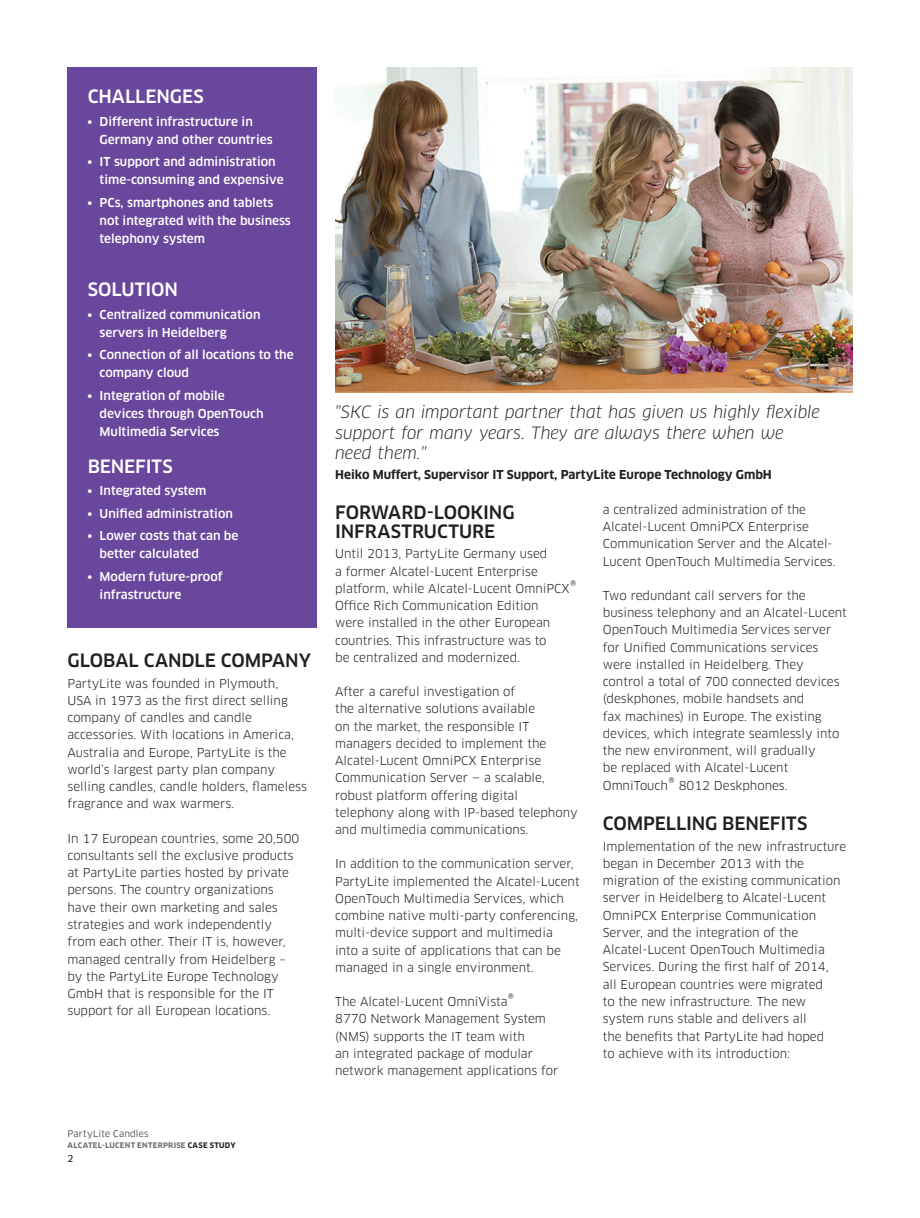
<style>
.page{position:relative;width:920px;height:1218px;background:#fff}
.page>*{position:absolute;margin:0;border:0;box-sizing:border-box;transform-origin:0 0}
.Head_1{font:500 18px/19.5px "Clan OT";letter-spacing:-.005em;color:#231f20}
.Side_bar_white_Head{font:500 18px "Clan OT";letter-spacing:-.005em;color:#fff}
.Side_bar_white_bulle{font:italic 16.5px/20.2px "Clan OT";color:#231f20}
.Body{font:12px/17.2px "Clan OT";color:#231f20}
.t1{font:500 12px/18px "Clan OT";color:#fff}
.Side_bar_white_bulle-2{font:700 12px "Clan OT";color:#231f20}
.Footer_-_title___pag{font:9px "Clan OT";letter-spacing:.025em;color:#231f20}
.t2{font:700 7.5px "Clan OT";letter-spacing:.035em;color:#6c6d70}
.s1{color:#231f20}
.s2{font-size:15px}
</style>
<div class="page">
<div style="left:68px;top:68px;width:249px;height:559px;background:#69479c"></div>
<img style="left:335px;top:68px;width:517px;height:325px">
<p class="Side_bar_white_Head" style="left:88px;top:86px;width:117px">CHALLENGES</p>
<p class="t1" style="left:100px;top:112px;width:175px;text-indent:-12px">• Different infrastructure in<br>Germany and other countries</p>
<p class="t1" style="left:100px;top:153px;width:186px;text-indent:-12px">• IT support and administration time-consuming and expensive</p>
<p class="t1" style="left:100px;top:193px;width:193px;text-indent:-12px">• PCs, smartphones and tablets not integrated with the business telephony system</p>
<p class="Side_bar_white_Head" style="left:88px;top:279px;width:92px">SOLUTION</p>
<p class="t1" style="left:100px;top:305px;width:162px;text-indent:-12px">• Centralized communication servers in Heidelberg</p>
<p class="t1" style="left:100px;top:346px;width:196px;text-indent:-12px">• Connection of all locations to the company cloud</p>
<p class="t1" style="left:100px;top:386px;width:166px;text-indent:-12px">• Integration of mobile devices through OpenTouch<br>Multimedia Services</p>
<p class="Side_bar_white_Head" style="left:88px;top:455px;width:87px">BENEFITS</p>
<p class="t1" style="left:88px;top:482px;width:120px">• Integrated system</p>
<p class="t1" style="left:88px;top:504px;width:147px">• Unified administration</p>
<p class="t1" style="left:100px;top:527px;width:140px;text-indent:-12px">• Lower costs that can be better calculated</p>
<p class="t1" style="left:100px;top:567px;width:125px;text-indent:-12px">• Modern future-proof infrastructure</p>
<p class="Head_1" style="left:68px;top:651px;width:245px">GLOBAL CANDLE COMPANY</p>
<p class="Body" style="left:68px;top:674px;width:241px">PartyLite was founded in Plymouth,<br>USA in 1973 as the first direct selling company of candles and candle accessories. With locations in America, Australia and Europe, PartyLite is the world’s largest party plan company selling candles, candle holders, flameless fragrance and wax warmers.</p>
<p class="Body" style="left:68px;top:829px;width:233px">In 17 European countries, some 20,500 consultants sell the exclusive products at PartyLite parties hosted by private persons. The country organizations have their own marketing and sales strategies and work independently from each other. Their IT is, however, managed centrally from Heidelberg – by the PartyLite Europe Technology GmbH that is responsible for the IT support for all European locations.</p>
<p class="Footer_-_title___pag" style="left:68px;top:1128px;width:83px">PartyLite Candles</p>
<p class="t2" style="left:68px;top:1141px;width:170px">ALCATEL-LUCENT ENTERPRISE <span class="s1">CASE STUDY</span></p>
<p class="Footer_-_title___pag" style="left:68px;top:1152px;width:7px">2</p>
<p class="Side_bar_white_bulle" style="left:335px;top:402px;width:486px">"SKC is an important partner that has given us highly flexible support for many years. They are always there when we need them."</p>
<p class="Side_bar_white_bulle-2" style="left:335px;top:468px;width:438px">Heiko Muffert, Supervisor IT Support, PartyLite Europe Technology GmbH</p>
<p class="Head_1" style="left:335px;top:502px;width:181px">FORWARD-LOOKING<br>INFRASTRUCTURE</p>
<p class="Body" style="left:335px;top:545px;width:243px">Until 2013, PartyLite Germany used<br>a former Alcatel-Lucent Enterprise platform, while Alcatel-Lucent OmniPCX<span class="s2">® </span>Office Rich Communication Edition<br>were installed in the other European countries. This infrastructure was to<br>be centralized and modernized.</p>
<p class="Body" style="left:335px;top:683px;width:244px">After a careful investigation of<br>the alternative solutions available<br>on the market, the responsible IT managers decided to implement the Alcatel-Lucent OmniPCX Enterprise Communication Server — a scalable, robust platform offering digital telephony along with IP-based telephony and multimedia communications.</p>
<p class="Body" style="left:335px;top:855px;width:246px">In addition to the communication server, PartyLite implemented the Alcatel-Lucent OpenTouch Multimedia Services, which combine native multi-party conferencing, multi-device support and multimedia<br>into a suite of applications that can be managed in a single environment.</p>
<p class="Body" style="left:335px;top:993px;width:225px">The Alcatel-Lucent OmniVista<span class="s2">®<br></span>8770 Network Management System (NMS) supports the IT team with<br>an integrated package of modular network management applications for</p>
<p class="Body" style="left:603px;top:501px;width:234px">a centralized administration of the Alcatel-Lucent OmniPCX Enterprise Communication Server and the Alcatel-Lucent OpenTouch Multimedia Services.</p>
<p class="Body" style="left:603px;top:587px;width:246px">Two redundant call servers for the business telephony and an Alcatel-Lucent OpenTouch Multimedia Services server for Unified Communications services were installed in Heidelberg. They control a total of 700 connected devices (deskphones, mobile handsets and<br>fax machines) in Europe. The existing devices, which integrate seamlessly into the new environment, will gradually<br>be replaced with Alcatel-Lucent OmniTouch<span class="s2">®</span> 8012 Deskphones.</p>
<p class="Head_1" style="left:603px;top:814px;width:206px">COMPELLING BENEFITS</p>
<p class="Body" style="left:603px;top:837px;width:245px">Implementation of the new infrastructure began in December 2013 with the migration of the existing communication server in Heidelberg to Alcatel-Lucent OmniPCX Enterprise Communication Server, and the integration of the Alcatel-Lucent OpenTouch Multimedia Services. During the first half of 2014,<br>all European countries were migrated<br>to the new infrastructure. The new system runs stable and delivers all<br>the benefits that PartyLite had hoped<br>to achieve with its introduction:</p>
</div>
